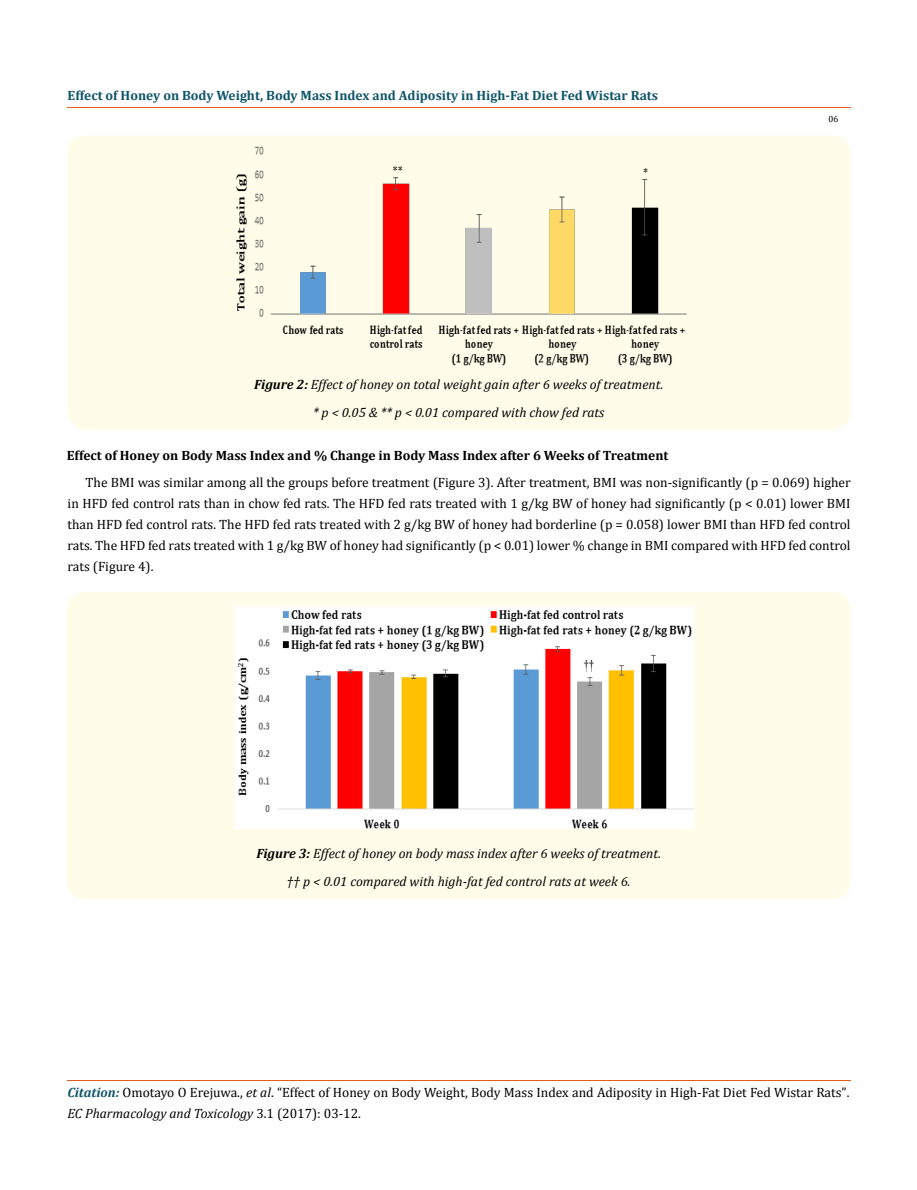
<style>
.page{position:relative;width:917px;height:1190px;background:#fff}
.page>*{position:absolute;margin:0;border:0;box-sizing:border-box;transform-origin:0 0}
.t1{font:13.5px/21px "Cambria";color:#000}
.t2{font:italic 13.5px/27.8px "Cambria";color:#000;text-align:center}
.t3{font:700 13.5px "Cambria";color:#0e546a}
.t4{font:700 13.5px "Cambria";color:#000}
.t5{font:9px "Cambria";color:#000}
.s1{font-weight:700}
.s2{font-weight:700;font-style:italic;color:#0e546a}
.s3{font-style:italic}
.s4{font-size:13.35px}
</style>
<div class="page">
<hr style="left:67px;top:107px;width:783px;height:1px;background:#e05d1a">
<hr style="left:67px;top:1080px;width:783px;height:1px;background:#e05d1a">
<div style="left:68px;top:135px;width:782px;height:294px;background:#fffde9;border-radius:18px"></div>
<div style="left:67px;top:592px;width:783px;height:307px;background:#fffde9;border-radius:18px"></div>
<img style="left:236px;top:146px;width:451px;height:220px">
<img style="left:236px;top:606px;width:457px;height:222px">
<p class="t3" style="left:68px;top:86px;width:592px">Effect of Honey on Body Weight, Body Mass Index and Adiposity in High-Fat Diet Fed Wistar Rats</p>
<p class="t5" style="left:828px;top:114px;width:11px">06</p>
<p class="t2" style="left:254px;top:370px;width:411px"><span class="s1">Figure 2:</span> Effect of honey on total weight gain after 6 weeks of treatment. * p &lt; 0.05 &amp; ** p &lt; 0.01 compared with chow fed rats</p>
<p class="t4" style="left:67px;top:446px;width:603px">Effect of Honey on Body Mass Index and % Change in Body Mass Index after 6 Weeks of Treatment</p>
<p class="t1" style="left:68px;top:471px;width:784px;text-align:justify;text-indent:18px">The BMI was similar among all the groups before treatment (Figure 3). After treatment, BMI was non-significantly (p = 0.069) higher in HFD fed control rats than in chow fed rats. The HFD fed rats treated with 1 g/kg BW of honey had significantly (p &lt; 0.01) lower BMI than HFD fed control rats. The HFD fed rats treated with 2 g/kg BW of honey had borderline (p = 0.058) lower BMI than HFD fed control rats. The HFD fed rats treated with 1 g/kg BW of honey had significantly (p &lt; 0.01) lower % change in BMI compared with HFD fed control rats (Figure 4).</p>
<p class="t2" style="left:256px;top:838px;width:406px"><span class="s1">Figure 3:</span> Effect of honey on body mass index after 6 weeks of treatment. †† p &lt; 0.01 compared with high-fat fed control rats at week 6.</p>
<p class="t1" style="left:67px;top:1082px;width:783px"><span class="s2">Citation:</span> Omotayo O Erejuwa., <span class="s3">et al</span>. “Effect of Honey on Body Weight, Body Mass Index and Adiposity in High-Fat Diet Fed Wistar Rats”<span class="s4">.<br></span><span class="s3">EC Pharmacology and Toxicology</span> <span class="s4">3</span>.1 (2017): 03-12.</p>
</div>
